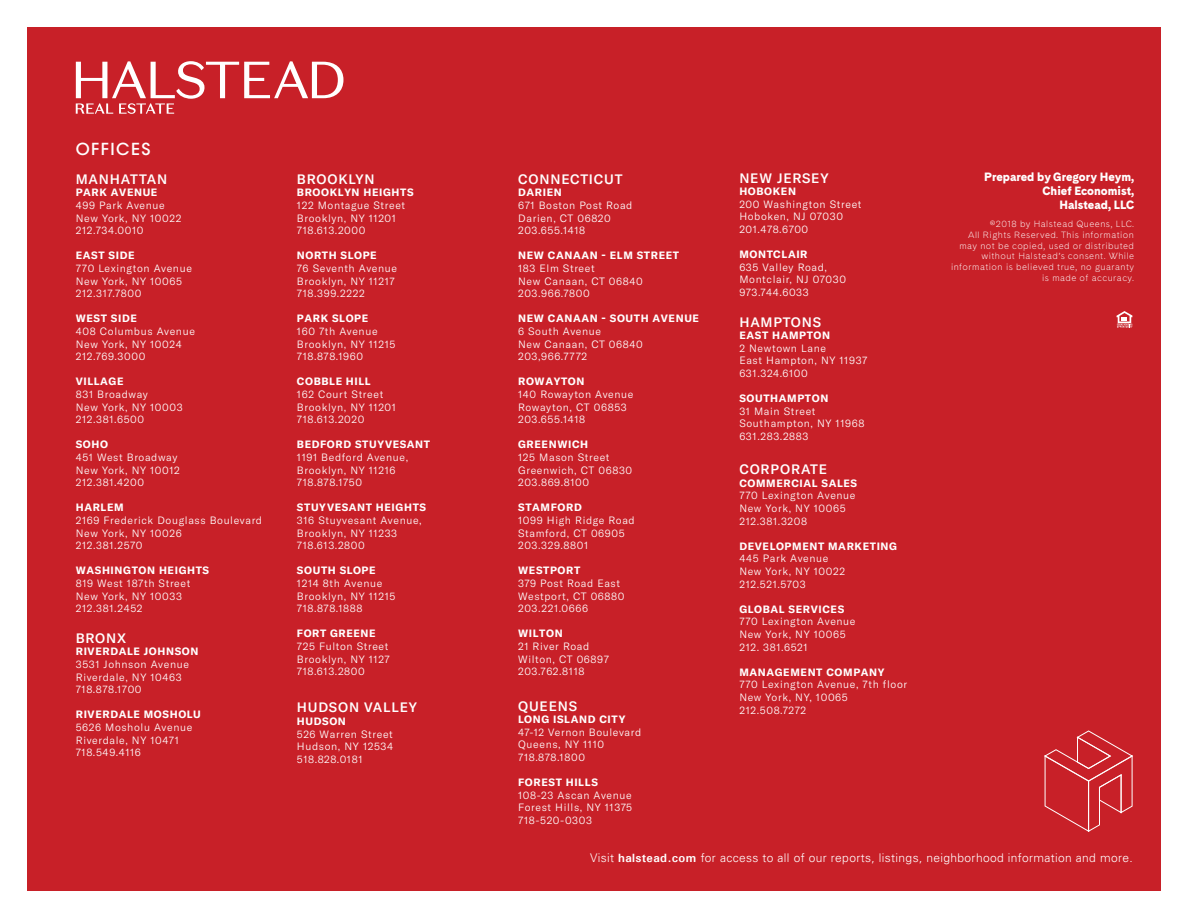
<style>
.page{position:relative;width:1188px;height:918px;background:#fff}
.page>*{position:absolute;margin:0;border:0;box-sizing:border-box;transform-origin:0 0}
.t1{font:500 16.5px "ITC Avant Garde Std";letter-spacing:.09em;color:#fff}
.t2{font:500 13.5px "GT America";letter-spacing:.06em;color:#fff}
.t3{font:300 12px "Univers";letter-spacing:.03em;color:#fff}
.t4{font:900 12px/14.4px "Cadiz";color:#fff;text-align:right}
.t5{font:300 10.5px/12.6px "GT America";letter-spacing:.06em;color:#fff}
.t6{font:700 10.5px "GT America";letter-spacing:.06em;color:#fff}
.t7{font:300 9px/10.8px "Cadiz";letter-spacing:.05em;color:#fff;text-align:right}
.s1{font-weight:700}
</style>
<div class="page">
<div style="left:27px;top:27px;width:1134px;height:864px;background:#c82028"></div>
<svg style="left:76px;top:61px;width:267px;height:53px"></svg>
<svg style="left:1044px;top:730px;width:89px;height:102px"></svg>
<svg style="left:1117px;top:311px;width:15px;height:17px"></svg>
<h1 class="t1" style="left:76px;top:139px;width:76px">OFFICES</h1>
<p class="t2" style="left:76px;top:171px;width:93px">MANHATTAN</p>
<p class="t6" style="left:76px;top:186px;width:83px">PARK AVENUE</p>
<p class="t5" style="left:76px;top:199px;width:107px">499 Park Avenue<br>New York, NY 10022<br>212.734.0010</p>
<p class="t6" style="left:76px;top:249px;width:60px">EAST SIDE</p>
<p class="t5" style="left:76px;top:262px;width:118px">770 Lexington Avenue<br>New York, NY 10065<br>212.317.7800</p>
<p class="t6" style="left:76px;top:312px;width:63px">WEST SIDE</p>
<p class="t5" style="left:76px;top:325px;width:121px">408 Columbus Avenue<br>New York, NY 10024<br>212.769.3000</p>
<p class="t6" style="left:76px;top:375px;width:49px">VILLAGE</p>
<p class="t5" style="left:76px;top:388px;width:109px">831 Broadway<br>New York, NY 10003<br>212.381.6500</p>
<p class="t6" style="left:76px;top:438px;width:34px">SOHO</p>
<p class="t5" style="left:76px;top:451px;width:106px">451 West Broadway<br>New York, NY 10012<br>212.381.4200</p>
<p class="t6" style="left:76px;top:501px;width:49px">HARLEM</p>
<p class="t5" style="left:76px;top:514px;width:188px">2169 Frederick Douglass Boulevard<br>New York, NY 10026<br>212.381.2570</p>
<p class="t6" style="left:76px;top:564px;width:135px">WASHINGTON HEIGHTS</p>
<p class="t5" style="left:76px;top:577px;width:116px">819 West 187th Street<br>New York, NY 10033<br>212.381.2452</p>
<p class="t2" style="left:76px;top:630px;width:52px">BRONX</p>
<p class="t6" style="left:76px;top:645px;width:124px">RIVERDALE JOHNSON</p>
<p class="t5" style="left:76px;top:658px;width:115px">3531 Johnson Avenue<br>Riverdale, NY 10463<br>718.878.1700</p>
<p class="t6" style="left:76px;top:708px;width:127px">RIVERDALE MOSHOLU</p>
<p class="t5" style="left:76px;top:721px;width:118px">5626 Mosholu Avenue<br>Riverdale, NY 10471<br>718.549.4116</p>
<p class="t2" style="left:297px;top:171px;width:79px">BROOKLYN</p>
<p class="t6" style="left:297px;top:186px;width:118px">BROOKLYN HEIGHTS</p>
<p class="t5" style="left:297px;top:199px;width:110px">122 Montague Street<br>Brooklyn, NY 11201<br>718.613.2000</p>
<p class="t6" style="left:297px;top:249px;width:81px">NORTH SLOPE</p>
<p class="t5" style="left:297px;top:262px;width:102px">76 Seventh Avenue<br>Brooklyn, NY 11217<br>718.399.2222</p>
<p class="t6" style="left:297px;top:312px;width:73px">PARK SLOPE</p>
<p class="t5" style="left:297px;top:325px;width:100px">160 7th Avenue<br>Brooklyn, NY 11215<br>718.878.1960</p>
<p class="t6" style="left:297px;top:375px;width:75px">COBBLE HILL</p>
<p class="t5" style="left:297px;top:388px;width:101px">162 Court Street<br>Brooklyn, NY 11201<br>718.613.2020</p>
<p class="t6" style="left:297px;top:438px;width:135px">BEDFORD STUYVESANT</p>
<p class="t5" style="left:297px;top:451px;width:113px">1191 Bedford Avenue,<br>Brooklyn, NY 11216<br>718.878.1750</p>
<p class="t6" style="left:297px;top:501px;width:130px">STUYVESANT HEIGHTS</p>
<p class="t5" style="left:297px;top:514px;width:126px">316 Stuyvesant Avenue,<br>Brooklyn, NY 11233<br>718.613.2800</p>
<p class="t6" style="left:297px;top:564px;width:80px">SOUTH SLOPE</p>
<p class="t5" style="left:297px;top:577px;width:100px">1214 8th Avenue<br>Brooklyn, NY 11215<br>718.878.1888</p>
<p class="t6" style="left:297px;top:627px;width:80px">FORT GREENE</p>
<p class="t5" style="left:297px;top:640px;width:94px">725 Fulton Street<br>Brooklyn, NY 1127<br>718.613.2800</p>
<p class="t2" style="left:297px;top:700px;width:122px">HUDSON VALLEY</p>
<p class="t6" style="left:297px;top:715px;width:51px">HUDSON</p>
<p class="t5" style="left:297px;top:728px;width:98px;text-align:justify">526 Warren Street Hudson, NY 12534<br>518.828.0181</p>
<p class="t2" style="left:518px;top:171px;width:106px">CONNECTICUT</p>
<p class="t6" style="left:518px;top:186px;width:45px">DARIEN</p>
<p class="t5" style="left:518px;top:199px;width:116px">671 Boston Post Road<br>Darien, CT 06820<br>203.655.1418</p>
<p class="t6" style="left:518px;top:249px;width:163px">NEW CANAAN - ELM STREET</p>
<p class="t5" style="left:518px;top:262px;width:126px">183 Elm Street<br>New Canaan, CT 06840<br>203.966.7800</p>
<p class="t6" style="left:518px;top:312px;width:182px">NEW CANAAN - SOUTH AVENUE</p>
<p class="t5" style="left:518px;top:325px;width:126px">6 South Avenue<br>New Canaan, CT 06840<br>203,966.7772</p>
<p class="t6" style="left:518px;top:375px;width:68px">ROWAYTON</p>
<p class="t5" style="left:518px;top:388px;width:117px">140 Rowayton Avenue<br>Rowayton, CT 06853<br>203.655.1418</p>
<p class="t6" style="left:518px;top:438px;width:72px">GREENWICH</p>
<p class="t5" style="left:518px;top:451px;width:116px">125 Mason Street<br>Greenwich, CT 06830<br>203.869.8100</p>
<p class="t6" style="left:518px;top:501px;width:65px">STAMFORD</p>
<p class="t5" style="left:518px;top:514px;width:118px">1099 High Ridge Road<br>Stamford, CT 06905<br>203.329.8801</p>
<p class="t6" style="left:518px;top:564px;width:64px">WESTPORT</p>
<p class="t5" style="left:518px;top:577px;width:108px">379 Post Road East<br>Westport, CT 06880<br>203.221.0666</p>
<p class="t6" style="left:518px;top:627px;width:46px">WILTON</p>
<p class="t5" style="left:518px;top:640px;width:92px">21 River Road<br>Wilton, CT 06897<br>203.762.8118</p>
<p class="t2" style="left:518px;top:698px;width:60px">QUEENS</p>
<p class="t6" style="left:518px;top:713px;width:109px">LONG ISLAND CITY</p>
<p class="t5" style="left:518px;top:726px;width:125px">47-12 Vernon Boulevard<br>Queens, NY 1110<br>718.878.1800</p>
<p class="t6" style="left:518px;top:776px;width:81px">FOREST HILLS</p>
<p class="t5" style="left:518px;top:789px;width:116px;text-align:justify">108-23 Ascan Avenue Forest Hills, NY 11375<br>718-520-0303</p>
<p class="t2" style="left:739px;top:170px;width:91px">NEW JERSEY</p>
<p class="t6" style="left:739px;top:185px;width:58px">HOBOKEN</p>
<p class="t5" style="left:739px;top:198px;width:124px">200 Washington Street<br>Hoboken, NJ 07030<br>201.478.6700</p>
<p class="t6" style="left:739px;top:248px;width:70px">MONTCLAIR</p>
<p class="t5" style="left:739px;top:261px;width:108px">635 Valley Road,<br>Montclair, NJ 07030<br>973.744.6033</p>
<p class="t2" style="left:739px;top:314px;width:83px">HAMPTONS</p>
<p class="t6" style="left:739px;top:329px;width:92px">EAST HAMPTON</p>
<p class="t5" style="left:739px;top:342px;width:129px">2 Newtown Lane<br>East Hampton, NY 11937<br>631.324.6100</p>
<p class="t6" style="left:739px;top:392px;width:91px">SOUTHAMPTON</p>
<p class="t5" style="left:739px;top:405px;width:127px">31 Main Street<br>Southampton, NY 11968<br>631.283.2883</p>
<p class="t2" style="left:739px;top:461px;width:89px">CORPORATE</p>
<p class="t6" style="left:739px;top:476px;width:119px">COMMERCIAL SALES</p>
<p class="t5" style="left:739px;top:489px;width:118px">770 Lexington Avenue<br>New York, NY 10065<br>212.381.3208</p>
<p class="t6" style="left:739px;top:539px;width:159px">DEVELOPMENT MARKETING</p>
<p class="t5" style="left:739px;top:552px;width:107px">445 Park Avenue<br>New York, NY 10022<br>212.521.5703</p>
<p class="t6" style="left:739px;top:602px;width:106px">GLOBAL SERVICES</p>
<p class="t5" style="left:739px;top:615px;width:118px">770 Lexington Avenue<br>New York, NY 10065<br>212. 381.6521</p>
<p class="t6" style="left:739px;top:665px;width:147px">MANAGEMENT COMPANY</p>
<p class="t5" style="left:739px;top:678px;width:169px">770 Lexington Avenue, 7th floor<br>New York, NY, 10065<br>212.508.7272</p>
<p class="t4" style="left:984px;top:170px;width:152px">Prepared by Gregory Heym,<br>Chief Economist,<br>Halstead, LLC</p>
<p class="t7" style="left:951px;top:219px;width:185px">©2018 by Halstead Queens, LLC.<br>All Rights Reserved. This information may not be copied, used or distributed without Halstead’s consent. While information is believed true, no guaranty is made of accuracy.</p>
<p class="t3" style="left:590px;top:850px;width:544px">Visit <span class="s1">halstead.com</span> for access to all of our reports, listings, neighborhood information and more.</p>
</div>
